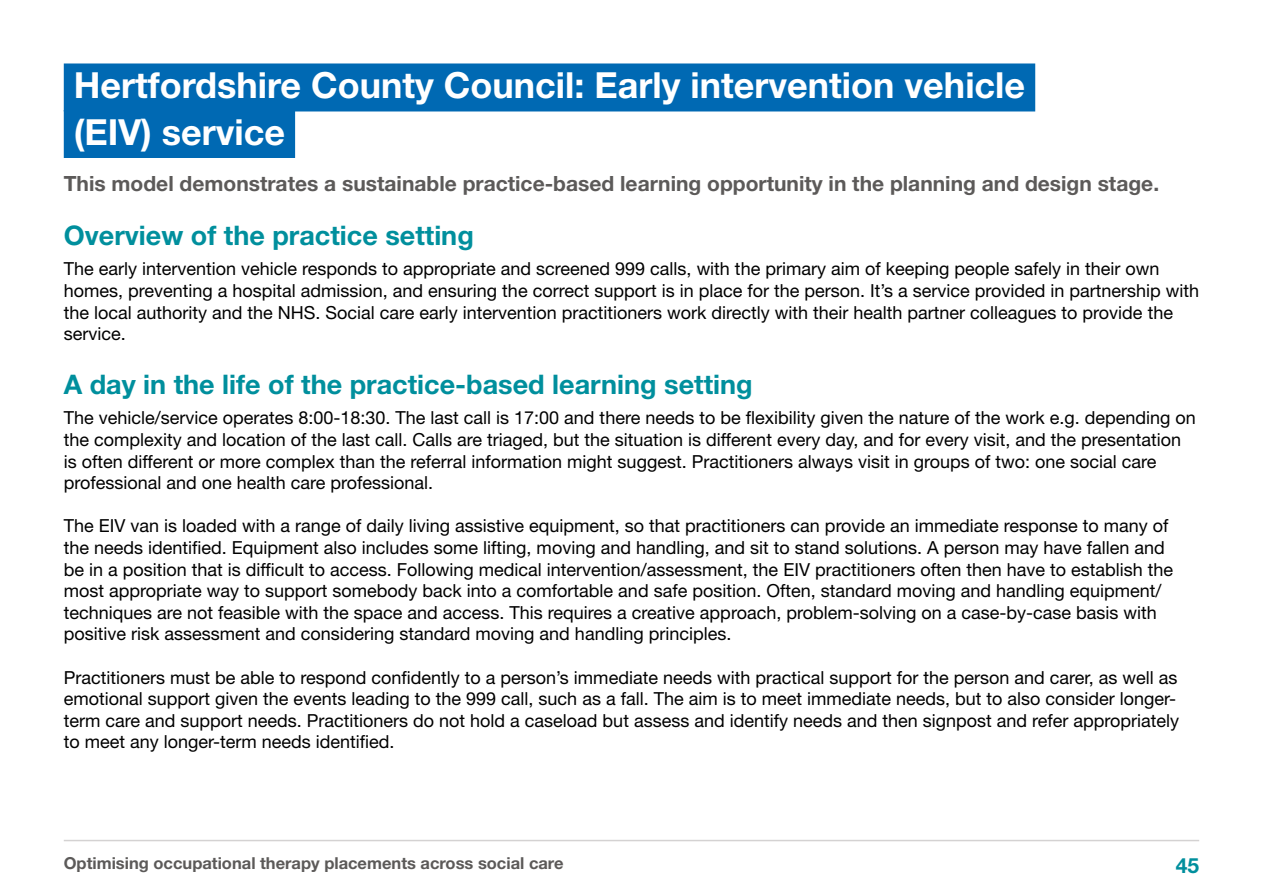
<style>
.page{position:relative;width:1263px;height:893px;background:#fff}
.page>*{position:absolute;margin:0;border:0;box-sizing:border-box;transform-origin:0 0}
.t1{font:700 36px/46.5px "Helvetica Neue LT Std";color:#fff}
.Heading_3{font:700 27px "Helvetica Neue LT Std";color:#008f9d}
.t2{font:700 21px "Helvetica Neue LT Std";color:#5c5a59}
.t3{font:700 21px "Helvetica Neue LT Std";color:#008f9d}
.t4{font:18px/21.6px "Helvetica Neue LT Std";color:#000}
.t5{font:700 16.5px "Helvetica Neue LT Std";color:#5c5a59}
</style>
<div class="page">
<div style="left:64px;top:63px;width:971px;height:48px;background:#0069b3"></div>
<div style="left:64px;top:110px;width:231px;height:48px;background:#0069b3"></div>
<hr style="left:64px;top:840px;width:1135px;height:1px;background:#d4d2d2">
<p class="t1" style="left:74px;top:61px;width:953px">Hertfordshire County Council: Early intervention vehicle (EIV) service</p>
<p class="t2" style="left:64px;top:171px;width:1097px">This model demonstrates a sustainable practice-based learning opportunity in the planning and design stage.</p>
<p class="Heading_3" style="left:64px;top:219px;width:411px">Overview of the practice setting</p>
<p class="t4" style="left:64px;top:258px;width:1137px">The early intervention vehicle responds to appropriate and screened 999 calls, with the primary aim of keeping people safely in their own homes, preventing a hospital admission, and ensuring the correct support is in place for the person. It’s a service provided in partnership with the local authority and the NHS. Social care early intervention practitioners work directly with their health partner colleagues to provide the service.</p>
<p class="Heading_3" style="left:64px;top:368px;width:690px">A day in the life of the practice-based learning setting</p>
<p class="t4" style="left:64px;top:407px;width:1133px">The vehicle/service operates 8:00-18:30. The last call is 17:00 and there needs to be flexibility given the nature of the work e.g. depending on the complexity and location of the last call. Calls are triaged, but the situation is different every day, and for every visit, and the presentation is often different or more complex than the referral information might suggest. Practitioners always visit in groups of two: one social care professional and one health care professional.</p>
<p class="t4" style="left:64px;top:515px;width:1111px">The EIV van is loaded with a range of daily living assistive equipment, so that practitioners can provide an immediate response to many of the needs identified. Equipment also includes some lifting, moving and handling, and sit to stand solutions. A person may have fallen and be in a position that is difficult to access. Following medical intervention/assessment, the EIV practitioners often then have to establish the most appropriate way to support somebody back into a comfortable and safe position. Often, standard moving and handling equipment/ techniques are not feasible with the space and access. This requires a creative approach, problem-solving on a case-by-case basis with positive risk assessment and considering standard moving and handling principles.</p>
<p class="t4" style="left:64px;top:666px;width:1117px">Practitioners must be able to respond confidently to a person’s immediate needs with practical support for the person and carer, as well as emotional support given the events leading to the 999 call, such as a fall. The aim is to meet immediate needs, but to also consider longer&shy;term care and support needs. Practitioners do not hold a caseload but assess and identify needs and then signpost and refer appropriately to meet any longer-term needs identified.</p>
<p class="t5" style="left:64px;top:853px;width:501px">Optimising occupational therapy placements across social care</p>
<p class="t3" style="left:1176px;top:852px;width:25px">45</p>
</div>
